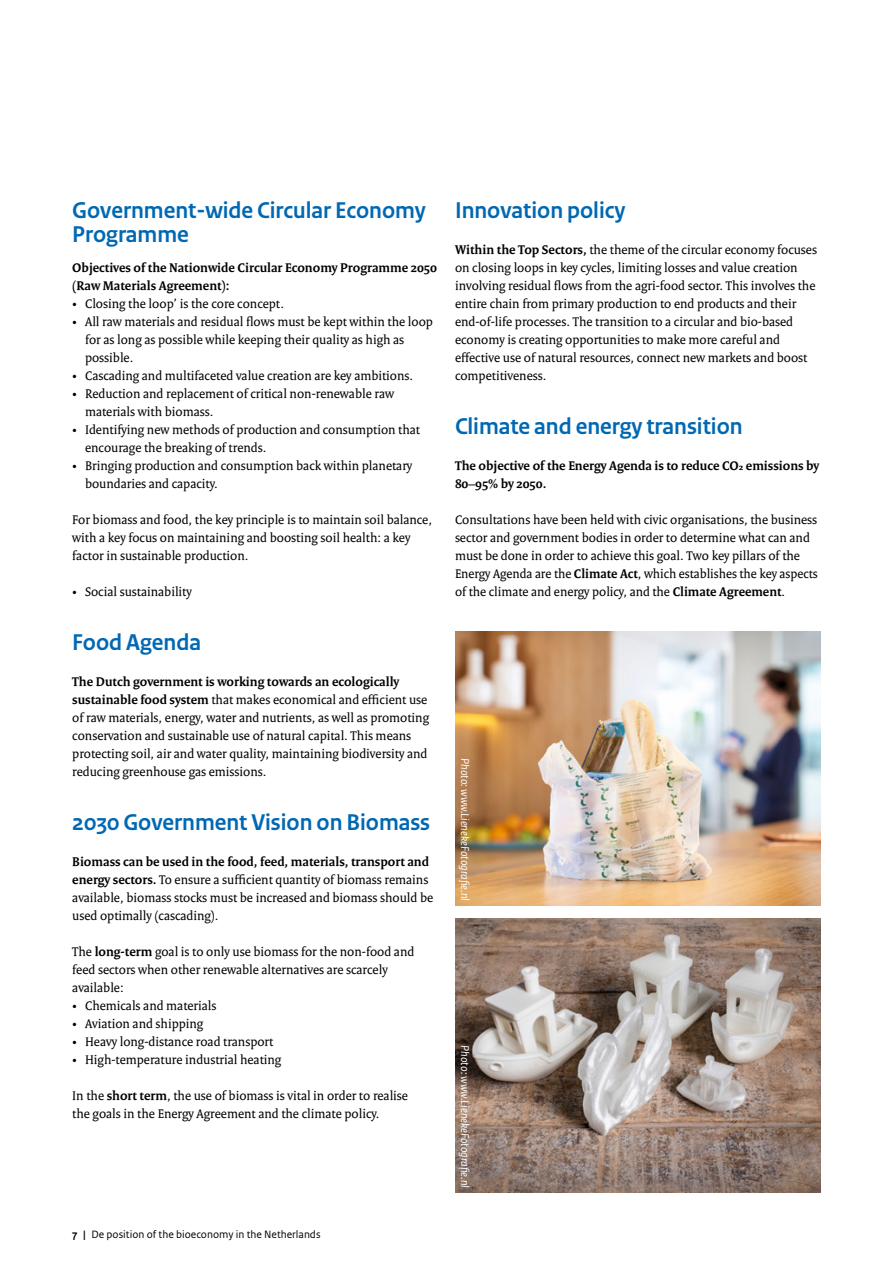
<style>
.page{position:relative;width:893px;height:1263px;background:#fff}
.page>*{position:absolute;margin:0;border:0;box-sizing:border-box;transform-origin:0 0}
._04_RO_Paragraafkop{font:700 24px/24px "Rijksoverheid Sans Heading";color:#0068b3}
._10_RO_Broodtekst_Se{font:13.5px/18px "Rijksoverheid Serif";color:#000}
._10_RO_Broodtekst_Se-2{font:700 13.5px/18px "Rijksoverheid Serif";color:#000}
._13_RO_Fotobijschrif{font:italic 12px "Rijksoverheid Sans Text";color:#fff}
.t1{font:11.25px "Rijksoverheid Sans Text";color:#000}
.s1{font-weight:700}
</style>
<div class="page">
<img style="left:455px;top:631px;width:366px;height:275px">
<img style="left:455px;top:918px;width:366px;height:274px">
<p class="_04_RO_Paragraafkop" style="left:72px;top:199px;width:355px">Government-wide Circular Economy<br>Programme</p>
<p class="_10_RO_Broodtekst_Se-2" style="left:72px;top:258px;width:366px">Objectives of the Nationwide Circular Economy Programme 2050 (Raw Materials Agreement):</p>
<p class="_10_RO_Broodtekst_Se" style="left:72px;top:294px;width:213px">• Closing the loop’ is the core concept.</p>
<p class="_10_RO_Broodtekst_Se" style="left:85px;top:312px;width:349px;text-indent:-13px">• All raw materials and residual flows must be kept within the loop for as long as possible while keeping their quality as high as possible.</p>
<p class="_10_RO_Broodtekst_Se" style="left:72px;top:366px;width:342px">• Cascading and multifaceted value creation are key ambitions.</p>
<p class="_10_RO_Broodtekst_Se" style="left:85px;top:384px;width:310px;text-indent:-13px">• Reduction and replacement of critical non-renewable raw materials with biomass.</p>
<p class="_10_RO_Broodtekst_Se" style="left:85px;top:420px;width:337px;text-indent:-13px">• Identifying new methods of production and consumption that encourage the breaking of trends.</p>
<p class="_10_RO_Broodtekst_Se" style="left:85px;top:456px;width:329px;text-indent:-13px">• Bringing production and consumption back within planetary boundaries and capacity.</p>
<p class="_10_RO_Broodtekst_Se" style="left:72px;top:510px;width:361px">For biomass and food, the key principle is to maintain soil balance, with a key focus on maintaining and boosting soil health: a key factor in sustainable production.</p>
<p class="_10_RO_Broodtekst_Se" style="left:72px;top:582px;width:121px">• Social sustainability</p>
<p class="_04_RO_Paragraafkop" style="left:72px;top:631px;width:130px">Food Agenda</p>
<p class="_10_RO_Broodtekst_Se" style="left:72px;top:672px;width:358px"><span class="s1">The Dutch government is working towards an ecologically sustainable food system</span> that makes economical and efficient use of raw materials, energy, water and nutrients, as well as promoting conservation and sustainable use of natural capital. This means protecting soil, air and water quality, maintaining biodiversity and reducing greenhouse gas emissions.</p>
<p class="_04_RO_Paragraafkop" style="left:72px;top:811px;width:359px">2030 Government Vision on Biomass</p>
<p class="_10_RO_Broodtekst_Se" style="left:72px;top:852px;width:362px"><span class="s1">Biomass can be used in the food, feed, materials, transport and energy sectors.</span> To ensure a sufficient quantity of biomass remains available, biomass stocks must be increased and biomass should be used optimally (cascading).</p>
<p class="_10_RO_Broodtekst_Se" style="left:72px;top:942px;width:344px">The <span class="s1">long-term</span> goal is to only use biomass for the non-food and feed sectors when other renewable alternatives are scarcely available:</p>
<p class="_10_RO_Broodtekst_Se" style="left:72px;top:996px;width:146px">• Chemicals and materials</p>
<p class="_10_RO_Broodtekst_Se" style="left:72px;top:1014px;width:133px">• Aviation and shipping</p>
<p class="_10_RO_Broodtekst_Se" style="left:72px;top:1032px;width:203px">• Heavy long-distance road transport</p>
<p class="_10_RO_Broodtekst_Se" style="left:72px;top:1050px;width:211px">• High-temperature industrial heating</p>
<p class="_10_RO_Broodtekst_Se" style="left:72px;top:1086px;width:337px">In the <span class="s1">short term</span>, the use of biomass is vital in order to realise the goals in the Energy Agreement and the climate policy.</p>
<p class="t1" style="left:72px;top:1228px;width:250px"><span class="s1">7 |</span> De position of the bioeconomy in the Netherlands</p>
<p class="_04_RO_Paragraafkop" style="left:455px;top:199px;width:172px">Innovation policy</p>
<p class="_10_RO_Broodtekst_Se" style="left:455px;top:240px;width:364px"><span class="s1">Within the Top Sectors,</span> the theme of the circular economy focuses on closing loops in key cycles, limiting losses and value creation involving residual flows from the agri-food sector. This involves the entire chain from primary production to end products and their end-of-life processes. The transition to a circular and bio-based economy is creating opportunities to make more careful and effective use of natural resources, connect new markets and boost competitiveness.</p>
<p class="_04_RO_Paragraafkop" style="left:455px;top:415px;width:289px">Climate and energy transition</p>
<p class="_10_RO_Broodtekst_Se-2" style="left:455px;top:456px;width:366px">The objective of the Energy Agenda is to reduce CO₂ emissions by<br>80–95% by 2050.</p>
<p class="_10_RO_Broodtekst_Se" style="left:455px;top:510px;width:364px">Consultations have been held with civic organisations, the business sector and government bodies in order to determine what can and must be done in order to achieve this goal. Two key pillars of the Energy Agenda are the <span class="s1">Climate Act</span>, which establishes the key aspects of the climate and energy policy, and the <span class="s1">Climate Agreement</span>.</p>
<p class="_13_RO_Fotobijschrif" style="left:472px;top:758px;width:144px;rotate:90deg">Photo: www.LienekeFotografie.nl</p>
<p class="_13_RO_Fotobijschrif" style="left:472px;top:1045px;width:144px;rotate:90deg">Photo: www.LienekeFotografie.nl</p>
</div>
